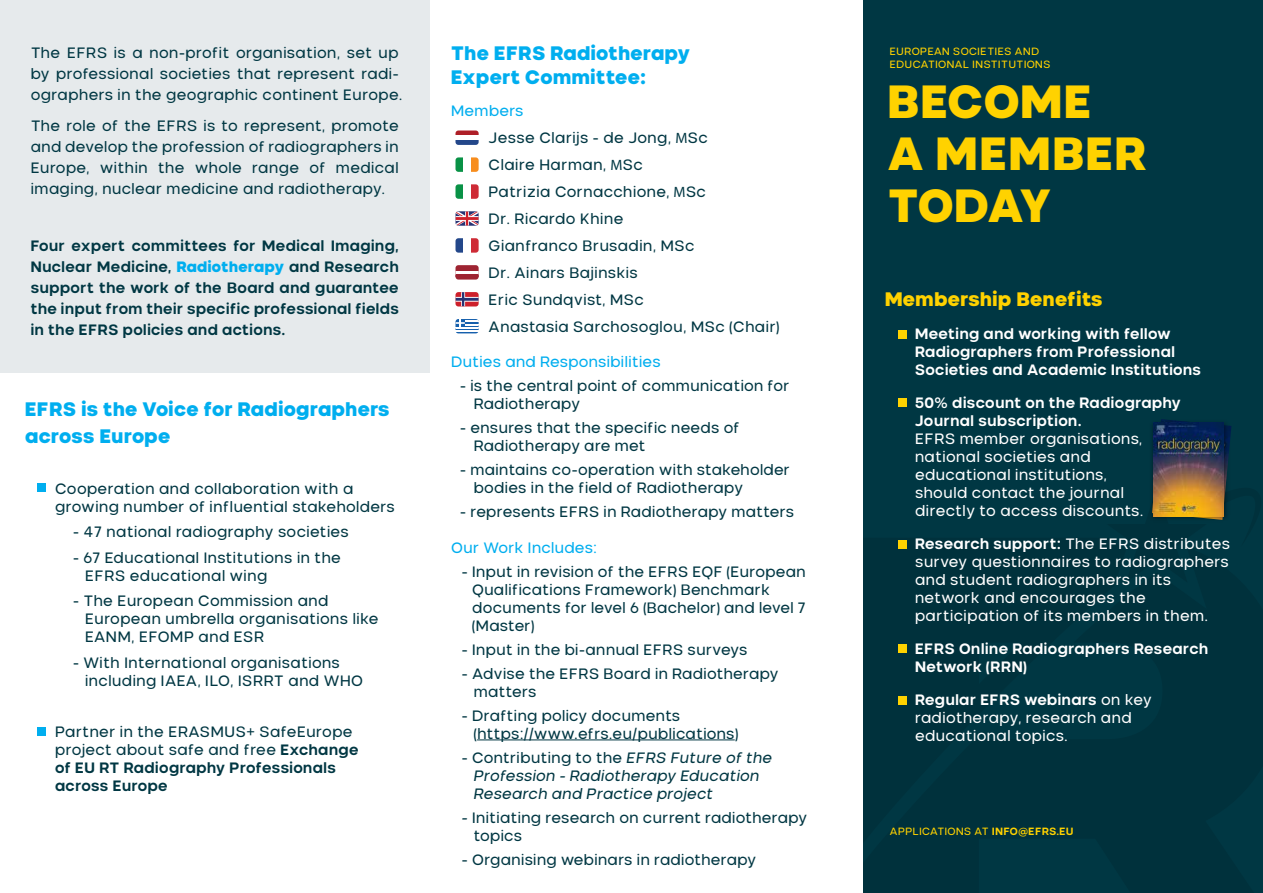
<style>
.page{position:relative;width:1263px;height:893px;background:#fff}
.page>*{position:absolute;margin:0;border:0;box-sizing:border-box;transform-origin:0 0}
.t1{font:900 46.5px/51.8px "Nominee";letter-spacing:-.005em;color:#ffd200}
.t2{font:900 19.5px/27px "Nominee";letter-spacing:-.01em;color:#00aeef}
.t3{font:900 19.5px "Nominee";letter-spacing:-.01em;color:#ffd200}
.t4{font:15px/18px "Nominee";letter-spacing:-.02em;color:#003743}
.t5{font:15px/18px "Nominee";letter-spacing:-.02em;color:#fff}
.t6{font:700 15px/21px "Nominee";letter-spacing:-.015em;color:#003743;text-align:justify}
.t7{font:700 15px/18px "Nominee";letter-spacing:-.015em;color:#fff}
.t8{font:italic 15px/18px "Nominee";letter-spacing:-.025em;color:#003743}
.t9{font:15px/18px "Nominee";color:#003743}
.t10{font:15px "Nominee";letter-spacing:-.025em;color:#00aeef}
.t11{font:10.5px/12.6px "Nominee";letter-spacing:-.005em;color:#ffd200}
.s1{font-weight:900;color:#00aeef}
.s2{font-weight:700}
.s3{color:#00aeef}
.s4{font-family:"Myriad Pro"}
.s5{font-style:normal}
.s6{font-style:italic}
</style>
<div class="page">
<div style="left:855px;top:0;width:408px;height:893px;background:#003743"></div>
<div style="left:0;top:0;width:863px;height:893px;background:#fff"></div>
<div style="left:0;top:0;width:429px;height:372px;background:#e6eaec"></div>
<hr style="left:477px;top:740px;width:258px;height:1px;background:#003743">
<div style="left:471px;top:184px;width:8px;height:15px;background:#ce2b36"></div>
<div style="left:455px;top:184px;width:8px;height:15px;background:#099246"></div>
<div style="left:471px;top:238px;width:8px;height:15px;background:#ce2b36"></div>
<div style="left:455px;top:238px;width:8px;height:15px;background:#23478a"></div>
<div style="left:471px;top:157px;width:8px;height:15px;background:#f78d1e"></div>
<div style="left:455px;top:157px;width:8px;height:15px;background:#099246"></div>
<svg style="left:455px;top:319px;width:24px;height:14px"></svg>
<div style="left:455px;top:140px;width:24px;height:5px;background:#23478a"></div>
<hr style="left:455px;top:131px;width:24px;height:4px;background:#ae1f27">
<div style="left:455px;top:275px;width:24px;height:5px;background:#9e2432"></div>
<svg style="left:455px;top:265px;width:24px;height:12px"></svg>
<hr style="left:455px;top:271px;width:24px;height:3px;background:#fff">
<svg style="left:455px;top:211px;width:24px;height:15px"></svg>
<svg style="left:455px;top:292px;width:24px;height:14px"></svg>
<div style="left:38px;top:484px;width:8px;height:8px;background:#00aeef"></div>
<div style="left:38px;top:727px;width:8px;height:8px;background:#00aeef"></div>
<div style="left:898px;top:330px;width:9px;height:9px;background:#ffd200"></div>
<div style="left:898px;top:398px;width:9px;height:9px;background:#ffd200"></div>
<div style="left:898px;top:540px;width:9px;height:8px;background:#ffd200"></div>
<div style="left:898px;top:644px;width:9px;height:8px;background:#ffd200"></div>
<div style="left:898px;top:696px;width:9px;height:8px;background:#ffd200"></div>
<img style="left:1151px;top:419px;width:80px;height:101px">
<img style="left:1153px;top:422px;width:71px;height:95px">
<p class="t4" style="left:30px;top:42px;width:374px;line-height:21px">The EFRS is a non-profit organisation, set up by professional societies that represent radi&shy;ographers in the geographic continent Europe.</p>
<p class="t4" style="left:30px;top:115px;width:370px;line-height:21px;text-align:justify">The role of the EFRS is to represent, promote and develop the profession of radiographers in Europe, within the whole range of medical imaging, nuclear medicine and radiotherapy.</p>
<p class="t6" style="left:30px;top:235px;width:370px">Four expert committees for Medical Imaging, Nuclear Medicine, <span class="s1">Radiotherapy</span> and Research support the work of the Board and guarantee the input from their specific professional fields in the EFRS policies and actions.</p>
<h2 class="t2" style="left:25px;top:395px;width:367px">EFRS is the Voice for Radiographers across Europe</h2>
<p class="t4" style="left:55px;top:479px;width:342px">Cooperation and collaboration with a growing number of influential stakeholders</p>
<p class="t4" style="left:73px;top:523px;width:278px">- 47 national radiography societies</p>
<p class="t9" style="left:85px;top:548px;width:258px;text-indent:-12px">- 67 Educational Institutions in the<br>EFRS educational wing</p>
<p class="t4" style="left:85px;top:592px;width:296px;text-indent:-12px">- The European Commission and<br>European umbrella organisations like<br>EANM, EFOMP and ESR</p>
<p class="t4" style="left:85px;top:653px;width:280px;text-indent:-12px">- With International organisations including IAEA, ILO, ISRRT and WHO</p>
<p class="t4" style="left:55px;top:722px;width:306px">Partner in the ERASMUS+ SafeEurope project about safe and free <span class="s2">Exchange of EU RT Radiography Professionals across Europe</span></p>
<h2 class="t2" style="left:451px;top:41px;width:241px;line-height:24px">The EFRS Radiotherapy<br>Expert Committee:</h2>
<p class="t4" style="left:488px;top:97px;width:293px;line-height:27px;text-indent:-38px"><span class="s3">Members<br></span>Jesse Clarijs - de Jong, <span class="s4">Μ</span>Sc<br>Claire Harman, <span class="s4">Μ</span>Sc<br>Patrizia Cornacchione, <span class="s4">Μ</span>Sc<br>Dr. Ricardo Khine<br>Gianfranco Brusadin, MSc<br>Dr. Ainars Bajinskis<br>Eric Sundqvist, MSc<br>Anastasia Sarchosoglou, MSc (Chair)</p>
<p class="t10" style="left:451px;top:353px;width:212px">Duties and Responsibilities</p>
<p class="t4" style="left:473px;top:376px;width:318px;text-indent:-14px">- is the central point of communication for<br>Radiotherapy</p>
<p class="t4" style="left:473px;top:418px;width:268px;text-indent:-14px">- ensures that the specific needs of<br>Radiotherapy are met</p>
<p class="t4" style="left:473px;top:460px;width:318px;text-indent:-14px">- maintains co-operation with stakeholder bodies in the field of Radiotherapy</p>
<p class="t4" style="left:460px;top:502px;width:336px">- represents EFRS in Radiotherapy matters</p>
<p class="t10" style="left:451px;top:539px;width:148px">Our Work Includes:</p>
<p class="t4" style="left:472px;top:562px;width:336px;text-indent:-10px">- Input in revision of the EFRS EQF (European Qualifications Framework) Benchmark documents for level 6 (Bachelor) and level 7 (Master)</p>
<p class="t4" style="left:461px;top:640px;width:288px">- Input in the bi-annual EFRS surveys</p>
<p class="t4" style="left:473px;top:664px;width:307px;text-indent:-12px">- Advise the EFRS Board in Radiotherapy matters</p>
<p class="t4" style="left:473px;top:706px;width:267px;text-indent:-12px">- Drafting policy documents (https://www.efrs.eu/publications)</p>
<p class="t8" style="left:473px;top:748px;width:301px;text-indent:-12px"><span class="s5">- Contributing to the</span> EFRS Future of the<br>Profession - Radiotherapy Education<br>Research and Practice project</p>
<p class="t4" style="left:473px;top:808px;width:336px;text-indent:-12px"><span class="s6">-</span> Initiating research on current radiotherapy topics</p>
<p class="t4" style="left:461px;top:850px;width:297px">- Organising webinars in radiotherapy</p>
<p class="t11" style="left:889px;top:45px;width:163px">EUROPEAN SOCIETIES AND<br>EDUCATIONAL INSTITUTIONS</p>
<h1 class="t1" style="left:887px;top:75px;width:261px">BECOME<br>A MEMBER<br>TODAY</h1>
<h2 class="t3" style="left:885px;top:287px;width:220px">Membership Benefits</h2>
<p class="t7" style="left:915px;top:324px;width:288px">Meeting and working with fellow<br>Radiographers from Professional<br>Societies and Academic Institutions</p>
<p class="t7" style="left:915px;top:393px;width:268px">50% discount on the Radiography<br>Journal subscription.</p>
<p class="t5" style="left:915px;top:429px;width:230px">EFRS member organisations, national societies and educational institutions, should contact the journal directly to access discounts.</p>
<p class="t5" style="left:915px;top:534px;width:317px"><span class="s2">Research support:</span> The EFRS distributes survey questionnaires to radiographers and student radiographers in its network and encourages the participation of its members in them.</p>
<p class="t7" style="left:915px;top:639px;width:295px">EFRS Online Radiographers Research<br>Network (RRN)</p>
<p class="t5" style="left:915px;top:690px;width:239px"><span class="s2">Regular EFRS webinars</span> on key radiotherapy, research and educational topics.</p>
<p class="t11" style="left:889px;top:824px;width:186px">APPLICATIONS AT <span class="s2">INFO@EFRS.EU</span></p>
</div>
